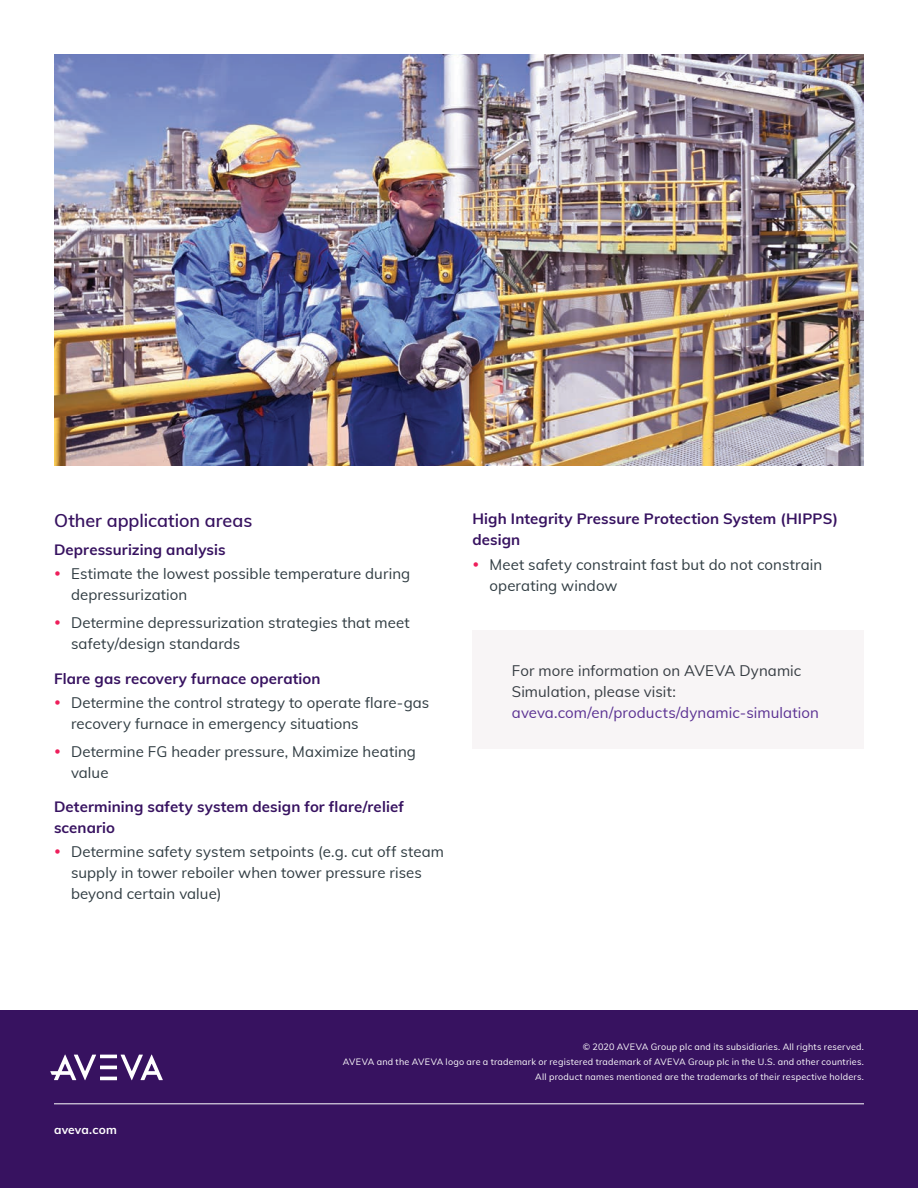
<style>
.page{position:relative;width:918px;height:1188px;background:#fff}
.page>*{position:absolute;margin:0;border:0;box-sizing:border-box;transform-origin:0 0}
.S1_Subheadlines{font:600 18px "Muli";letter-spacing:-.005em;color:#371260}
.t1{font:15px/21px "Muli";letter-spacing:.005em;color:#2f3b41}
.S2_Subheadlines_2{font:700 15px/21px "Muli";letter-spacing:.005em;color:#371260}
.Body_Copy{font:15px/21px "Muli";letter-spacing:.005em;color:#363c42}
.t2{font:700 12px "Muli";letter-spacing:.01em;color:#fff}
.t3{font:9px/15px "Muli";letter-spacing:.025em;color:#fff;text-align:right}
.s1{color:#5a3092}
</style>
<div class="page">
<div style="left:0;top:1010px;width:918px;height:178px;background:#371260"></div>
<hr style="left:100px;top:1077px;width:17px;height:3px;background:#fff">
<hr style="left:100px;top:1066px;width:17px;height:3px;background:#fff">
<hr style="left:100px;top:1055px;width:17px;height:3px;background:#fff">
<svg style="left:50px;top:1055px;width:46px;height:25px"></svg>
<svg style="left:121px;top:1055px;width:42px;height:25px"></svg>
<hr style="left:54px;top:1104px;width:810px;height:1px;background:#fff">
<img style="left:54px;top:54px;width:810px;height:411px">
<div style="left:472px;top:630px;width:392px;height:119px;background:#f8f5f6"></div>
<p class="S1_Subheadlines" style="left:54px;top:508px;width:200px">Other application areas</p>
<p class="S2_Subheadlines_2" style="left:54px;top:539px;width:173px">Depressurizing analysis</p>
<p class="t1" style="left:71px;top:563px;width:341px">Estimate the lowest possible temperature during depressurization</p>
<p class="t1" style="left:71px;top:612px;width:340px">Determine depressurization strategies that meet safety/design standards</p>
<p class="S2_Subheadlines_2" style="left:54px;top:667px;width:268px">Flare gas recovery furnace operation</p>
<p class="t1" style="left:71px;top:691px;width:360px">Determine the control strategy to operate flare-gas recovery furnace in emergency situations</p>
<p class="t1" style="left:71px;top:740px;width:347px">Determine FG header pressure, Maximize heating value</p>
<p class="S2_Subheadlines_2" style="left:54px;top:796px;width:351px">Determining safety system design for flare/relief scenario</p>
<p class="t1" style="left:71px;top:841px;width:375px">Determine safety system setpoints (e.g. cut off steam supply in tower reboiler when tower pressure rises beyond certain value)</p>
<p class="S2_Subheadlines_2" style="left:472px;top:508px;width:367px">High Integrity Pressure Protection System (HIPPS) design</p>
<p class="t1" style="left:490px;top:553px;width:334px">Meet safety constraint fast but do not constrain operating window</p>
<p class="Body_Copy" style="left:512px;top:659px;width:308px">For more information on AVEVA Dynamic<br>Simulation, please visit: <span class="s1">aveva.com/en/products/dynamic-simulation</span></p>
<p class="t2" style="left:54px;top:1121px;width:64px">aveva.com</p>
<p class="t3" style="left:343px;top:1039px;width:523px">© 2020 AVEVA Group plc and its subsidiaries. All rights reserved.<br>AVEVA and the AVEVA logo are a trademark or registered trademark of AVEVA Group plc in the U.S. and other countries.<br>All product names mentioned are the trademarks of their respective holders.</p>
</div>
